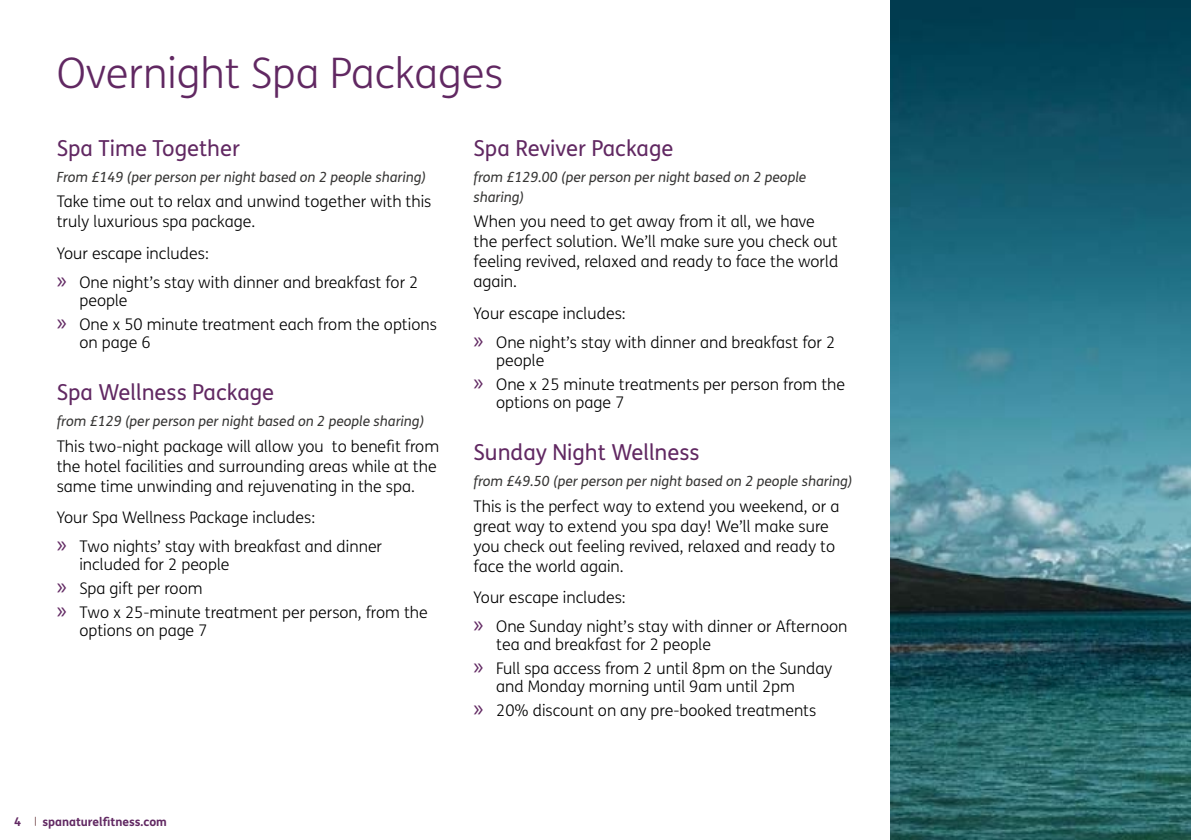
<style>
.page{position:relative;width:1191px;height:840px;background:#fff}
.page>*{position:absolute;margin:0;border:0;box-sizing:border-box;transform-origin:0 0}
.t1{font:300 42px "FS Me";color:#612862}
.t2{font:22px "FS Me";color:#612862}
.t3{font:300 16px/20px "FS Me";color:#000}
.t4{font:italic 14px/20px "FS Me";color:#363534}
.t5{font:700 12px "FS Me";color:#612862}
.s1{font-family:"Myriad Pro";font-weight:400;font-size:24px;color:#612862}
</style>
<div class="page">
<img style="left:890px;top:0;width:301px;height:839px">
<h1 class="t1" style="left:57px;top:45px;width:448px">Overnight Spa Packages</h1>
<h2 class="t2" style="left:57px;top:133px;width:185px">Spa Time Together</h2>
<p class="t4" style="left:57px;top:166px;width:371px">From £149 (per person per night based on 2 people sharing)</p>
<p class="t3" style="left:57px;top:191px;width:376px">Take time out to relax and unwind together with this truly luxurious spa package.</p>
<p class="t3" style="left:57px;top:238px;width:363px;line-height:29.4px">Your escape includes:<br><span class="s1">»</span> One night’s stay with dinner and breakfast for 2</p>
<p class="t3" style="left:57px;top:288px;width:382px;line-height:23.6px;text-indent:23px">people<br><span class="s1">»</span> One x 50 minute treatment each from the options</p>
<p class="t3" style="left:79px;top:331px;width:73px">on page 6</p>
<h2 class="t2" style="left:57px;top:377px;width:219px">Spa Wellness Package</h2>
<p class="t4" style="left:57px;top:410px;width:369px">from £129 (per person per night based on 2 people sharing)</p>
<p class="t3" style="left:57px;top:435px;width:384px">This two-night package will allow you to benefit from the hotel facilities and surrounding areas while at the same time unwinding and rejuvenating in the spa.</p>
<p class="t3" style="left:57px;top:502px;width:327px;line-height:29.4px">Your Spa Wellness Package includes:<br><span class="s1">»</span> Two nights’ stay with breakfast and dinner</p>
<p class="t3" style="left:57px;top:552px;width:372px;line-height:23.6px;text-indent:23px">included for 2 people<br><span class="s1">»</span> Spa gift per room<br><span class="s1">»</span> Two x 25-minute treatment per person, from the</p>
<p class="t3" style="left:79px;top:619px;width:130px">options on page 7</p>
<h2 class="t2" style="left:473px;top:133px;width:201px">Spa Reviver Package</h2>
<p class="t4" style="left:473px;top:166px;width:334px">from £129.00 (per person per night based on 2 people sharing)</p>
<p class="t3" style="left:473px;top:211px;width:366px">When you need to get away from it all, we have the perfect solution. We’ll make sure you check out feeling revived, relaxed and ready to face the world again.</p>
<p class="t3" style="left:473px;top:298px;width:363px;line-height:29.4px">Your escape includes:<br><span class="s1">»</span> One night’s stay with dinner and breakfast for 2</p>
<p class="t3" style="left:473px;top:348px;width:373px;line-height:23.6px;text-indent:23px">people<br><span class="s1">»</span> One x 25 minute treatments per person from the</p>
<p class="t3" style="left:496px;top:391px;width:130px">options on page 7</p>
<h2 class="t2" style="left:473px;top:437px;width:228px">Sunday Night Wellness</h2>
<p class="t4" style="left:473px;top:470px;width:380px">from £49.50 (per person per night based on 2 people sharing)</p>
<p class="t3" style="left:473px;top:495px;width:367px">This is the perfect way to extend you weekend, or a great way to extend you spa day! We’ll make sure you check out feeling revived, relaxed and ready to face the world again.</p>
<p class="t3" style="left:473px;top:582px;width:375px;line-height:29.4px">Your escape includes:<br><span class="s1">»</span> One Sunday night’s stay with dinner or Afternoon</p>
<p class="t3" style="left:473px;top:632px;width:360px;line-height:23.6px;text-indent:23px">tea and breakfast for 2 people<br><span class="s1">»</span> Full spa access from 2 until 8pm on the Sunday</p>
<p class="t3" style="left:473px;top:674px;width:344px;line-height:23.6px;text-align:center">and Monday morning until 9am until 2pm<br><span class="s1">»</span> 20% discount on any pre-booked treatments</p>
<p class="t5" style="left:14px;top:811px;width:9px">4</p>
<p class="t5" style="left:42px;top:811px;width:126px">spanaturelfitness.com</p>
</div>
